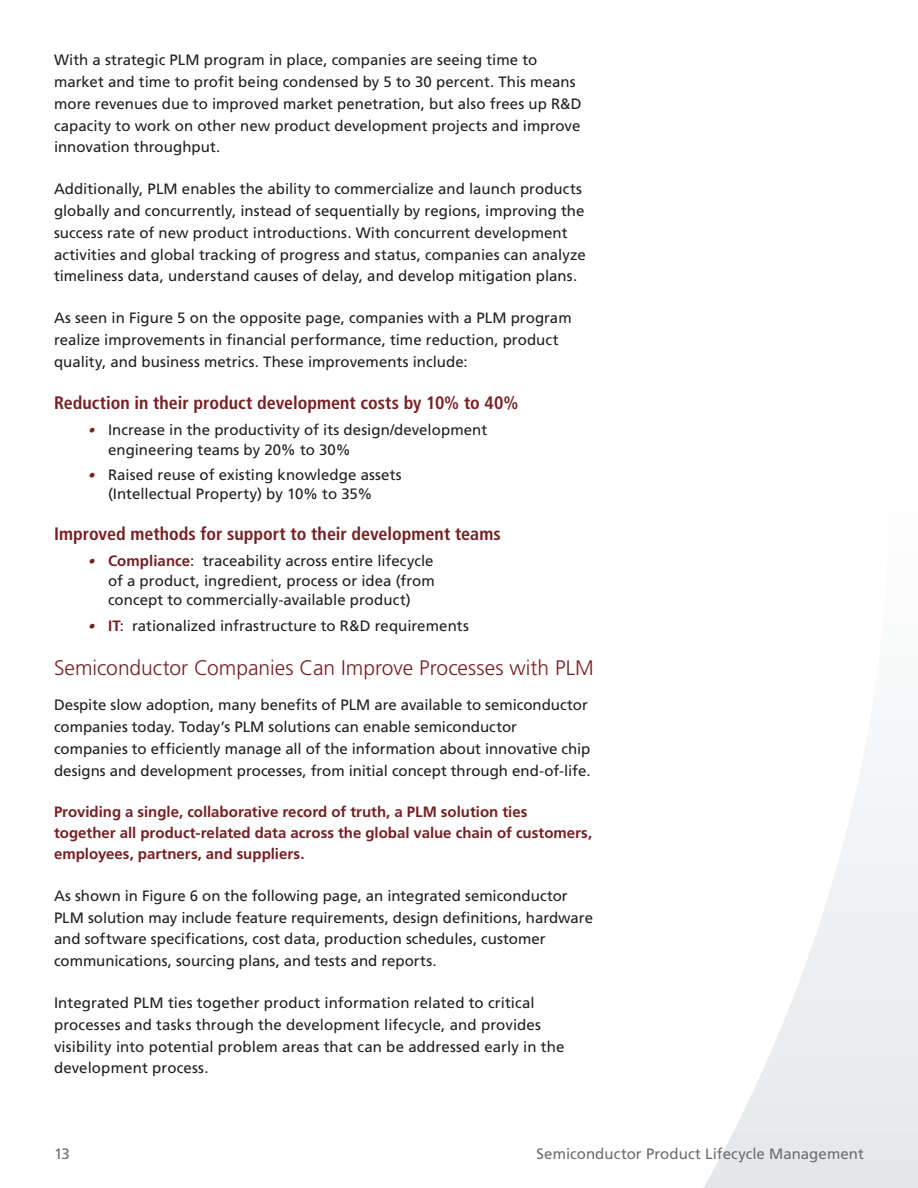
<style>
.page{position:relative;width:918px;height:1188px;background:#fff}
.page>*{position:absolute;margin:0;border:0;box-sizing:border-box;transform-origin:0 0}
.SubHeading{font:300 21px "Frutiger LT Std";color:#762023}
.SubSubHead{font:700 condensed 18px "Frutiger LT Std";color:#762023}
.Body{font:15px/21.8px "Frutiger LT Std";color:#231f20}
.Bullets{font:15px/19.5px "Frutiger LT Std";letter-spacing:.005em;color:#231f20}
.Body-2{font:700 15px/21px "Frutiger LT Std";color:#762023}
.t1{font:15px "Frutiger LT Std";letter-spacing:.005em;color:#6c6d70}
.s1{font-family:"Helvetica Neue LT Std";font-weight:100;font-style:italic;font-stretch:expanded;font-size:13.5px;color:#762023}
.s2{font-weight:700;color:#762023}
</style>
<div class="page">
<svg style="left:704px;top:775px;width:214px;height:413px"></svg>
<p class="Body" style="left:54px;top:49px;width:529px">With a strategic PLM program in place, companies are seeing time to market and time to profit being condensed by 5 to 30 percent. This means more revenues due to improved market penetration, but also frees up R&amp;D capacity to work on other new product development projects and improve innovation throughput.</p>
<p class="Body" style="left:54px;top:178px;width:533px">Additionally, PLM enables the ability to commercialize and launch products globally and concurrently, instead of sequentially by regions, improving the success rate of new product introductions. With concurrent development activities and global tracking of progress and status, companies can analyze timeliness data, understand causes of delay, and develop mitigation plans.</p>
<p class="Body" style="left:54px;top:307px;width:519px">As seen in Figure 5 on the opposite page, companies with a PLM program realize improvements in financial performance, time reduction, product quality, and business metrics. These improvements include:</p>
<p class="SubSubHead" style="left:54px;top:392px;width:466px">Reduction in their product development costs by 10% to 40%</p>
<p class="Bullets" style="left:108px;top:420px;width:381px;text-indent:-20px"><span class="s1">•</span> Increase in the productivity of its design/development engineering teams by 20% to 30%</p>
<p class="Bullets" style="left:108px;top:465px;width:295px;text-indent:-20px"><span class="s1">•</span> Raised reuse of existing knowledge assets (Intellectual Property) by 10% to 35%</p>
<p class="SubSubHead" style="left:54px;top:523px;width:448px">Improved methods for support to their development teams</p>
<p class="Bullets" style="left:108px;top:551px;width:328px;text-align:justify;text-indent:-20px"><span class="s1">•</span> <span class="s2">Compliance</span>: traceability across entire lifecycle of a product, ingredient, process or idea (from concept to commercially-available product)</p>
<p class="Bullets" style="left:88px;top:616px;width:383px"><span class="s1">•</span> <span class="s2">IT</span>: rationalized infrastructure to R&amp;D requirements</p>
<p class="SubHeading" style="left:54px;top:656px;width:541px">Semiconductor Companies Can Improve Processes with PLM</p>
<p class="Body" style="left:54px;top:694px;width:538px">Despite slow adoption, many benefits of PLM are available to semiconductor companies today. Today’s PLM solutions can enable semiconductor companies to efficiently manage all of the information about innovative chip designs and development processes, from initial concept through end-of-life.</p>
<p class="Body-2" style="left:54px;top:801px;width:540px">Providing a single, collaborative record of truth, a PLM solution ties together all product-related data across the global value chain of customers, employees, partners, and suppliers.</p>
<p class="Body" style="left:54px;top:885px;width:541px">As shown in Figure 6 on the following page, an integrated semiconductor PLM solution may include feature requirements, design definitions, hardware and software specifications, cost data, production schedules, customer communications, sourcing plans, and tests and reports.</p>
<p class="Body" style="left:54px;top:992px;width:512px">Integrated PLM ties together product information related to critical processes and tasks through the development lifecycle, and provides visibility into potential problem areas that can be addressed early in the development process.</p>
<p class="t1" style="left:54px;top:1145px;width:17px">13</p>
<p class="t1" style="left:537px;top:1145px;width:329px">Semiconductor Product Lifecycle Management</p>
</div>
